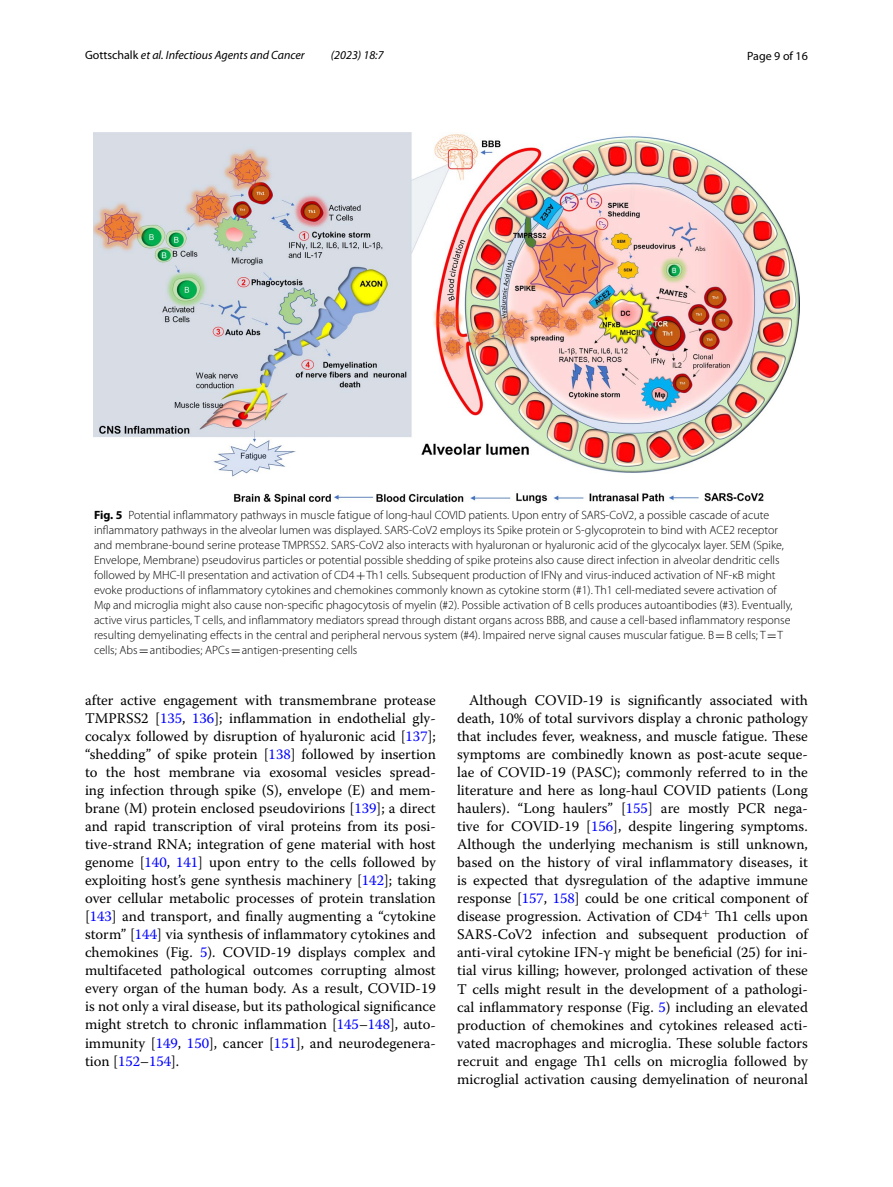
<style>
.page{position:relative;width:893px;height:1187px;background:#fff}
.page>*{position:absolute;margin:0;border:0;box-sizing:border-box;transform-origin:0 0}
.t1{font:14.7px/18px "Warnock Pro";color:#000;text-align:justify}
.t2{font:300 12px/15px "Myriad Pro";color:#000}
.t3{font:italic 12px "Myriad Pro";color:#000}
.t4{font:12px "Myriad Pro";color:#000}
.s1{font-style:normal}
.s2{font-weight:700}
.s3{font-family:"MTSY";font-weight:400}
.s4{color:#00f}
</style>
<div class="page">
<img style="left:94px;top:133px;width:705px;height:370px">
<p class="t3" style="left:85px;top:48px;width:221px"><span class="s1">Gottschalk</span> et al. Infectious Agents and Cancer</p>
<p class="t3" style="left:331px;top:48px;width:54px">(2023) 18:7</p>
<p class="t4" style="left:747px;top:48px;width:62px">Page 9 of 16</p>
<p class="t2" style="left:94px;top:507px;width:700px"><span class="s2">Fig. 5</span> Potential inflammatory pathways in muscle fatigue of long-haul COVID patients. Upon entry of SARS-CoV2, a possible cascade of acute inflammatory pathways in the alveolar lumen was displayed. SARS-CoV2 employs its Spike protein or S-glycoprotein to bind with ACE2 receptor and membrane-bound serine protease TMPRSS2. SARS-CoV2 also interacts with hyaluronan or hyaluronic acid of the glycocalyx layer. SEM (Spike, Envelope, Membrane) pseudovirus particles or potential possible shedding of spike proteins also cause direct infection in alveolar dendritic cells followed by MHC-II presentation and activation of CD4<span class="s3">+</span>Th1 cells. Subsequent production of IFNγ and virus-induced activation of NF-κB might evoke productions of inflammatory cytokines and chemokines commonly known as cytokine storm (#1). Th1 cell-mediated severe activation of Mφ and microglia might also cause non-specific phagocytosis of myelin (#2). Possible activation of B cells produces autoantibodies (#3). Eventually, active virus particles, T cells, and inflammatory mediators spread through distant organs across BBB, and cause a cell-based inflammatory response resulting demyelinating effects in the central and peripheral nervous system (#4). Impaired nerve signal causes muscular fatigue. B<span class="s3">=</span>B cells; T<span class="s3">=</span>T cells; Abs<span class="s3">=</span>antibodies; APCs<span class="s3">=</span>antigen-presenting cells</p>
<p class="t1" style="left:85px;top:691px;width:352px">after active engagement with transmembrane protease TMPRSS2 [<span class="s4">135</span>, <span class="s4">136</span>]; inflammation in endothelial gly&shy;cocalyx followed by disruption of hyaluronic acid [<span class="s4">137</span>]; “shedding” of spike protein [<span class="s4">138</span>] followed by insertion to the host membrane via exosomal vesicles spread&shy;ing infection through spike (S), envelope (E) and mem&shy;brane (M) protein enclosed pseudovirions [<span class="s4">139</span>]; a direct and rapid transcription of viral proteins from its posi&shy;tive-strand RNA; integration of gene material with host genome [<span class="s4">140</span>, <span class="s4">141</span>] upon entry to the cells followed by exploiting host’s gene synthesis machinery [<span class="s4">142</span>]; taking over cellular metabolic processes of protein translation [<span class="s4">143</span>] and transport, and finally augmenting a “cytokine storm” [<span class="s4">144</span>] via synthesis of inflammatory cytokines and chemokines (Fig. <span class="s4">5</span>). COVID-19 displays complex and multifaceted pathological outcomes corrupting almost every organ of the human body. As a result, COVID-19 is not only a viral disease, but its pathological significance might stretch to chronic inflammation [<span class="s4">145</span>–<span class="s4">148</span>], auto&shy;immunity [<span class="s4">149</span>, <span class="s4">150</span>], cancer [<span class="s4">151</span>], and neurodegenera&shy;tion [<span class="s4">152</span>–<span class="s4">154</span>].</p>
<p class="t1" style="left:457px;top:691px;width:352px;text-indent:12px">Although COVID-19 is significantly associated with death, 10% of total survivors display a chronic pathology that includes fever, weakness, and muscle fatigue. These symptoms are combinedly known as post-acute seque&shy;lae of COVID-19 (PASC); commonly referred to in the literature and here as long-haul COVID patients (Long haulers). “Long haulers” [<span class="s4">155</span>] are mostly PCR nega&shy;tive for COVID-19 [<span class="s4">156</span>], despite lingering symptoms.<br>Although the underlying mechanism is still unknown, based on the history of viral inflammatory diseases, it is expected that dysregulation of the adaptive immune response [<span class="s4">157</span>, <span class="s4">158</span>] could be one critical component of disease progression. Activation of CD4<sup>+</sup> Th1 cells upon SARS-CoV2 infection and subsequent production of anti-viral cytokine IFN-γ might be beneficial (25) for ini&shy;tial virus killing; however, prolonged activation of these T cells might result in the development of a pathologi&shy;cal inflammatory response (Fig. <span class="s4">5</span>) including an elevated production of chemokines and cytokines released acti&shy;vated macrophages and microglia. These soluble factors recruit and engage Th1 cells on microglia followed by microglial activation causing demyelination of neuronal</p>
</div>
